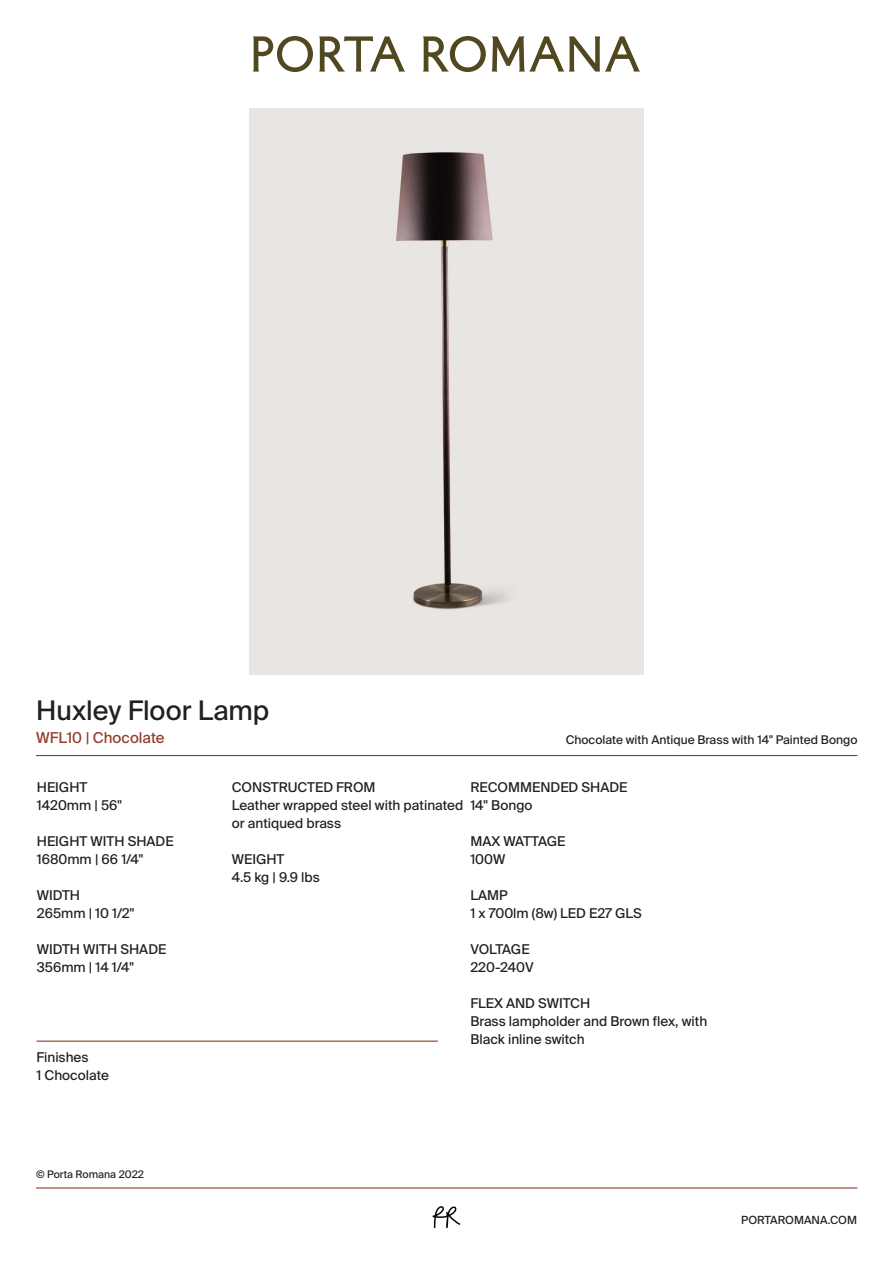
<style>
.page{position:relative;width:893px;height:1263px;background:#fff}
.page>*{position:absolute;margin:0;border:0;box-sizing:border-box;transform-origin:0 0}
.t1{font:27px "Suisse Intl";color:#231f20}
.t2{font:15px "Suisse Intl";color:#943b2a}
.t3{font:13.5px/18px "Suisse Intl";color:#231f20}
.t4{font:12px "Suisse Intl";color:#231f20}
.t5{font:11.25px "Suisse Intl";color:#231f20}
.t6{font:10.5px "Suisse Intl";color:#231f20}
</style>
<div class="page">
<hr style="left:36px;top:755px;width:821px;height:1px;background:#943b2a">
<div style="left:250px;top:108px;width:393px;height:566px;background:#e9e5e2"></div>
<svg style="left:253px;top:36px;width:60px;height:36px"></svg>
<svg style="left:319px;top:36px;width:86px;height:36px"></svg>
<svg style="left:423px;top:36px;width:63px;height:36px"></svg>
<svg style="left:492px;top:36px;width:148px;height:36px"></svg>
<hr style="left:36px;top:1040px;width:402px;height:2px;background:#943b2a">
<svg style="left:433px;top:1206px;width:27px;height:22px"></svg>
<hr style="left:36px;top:1187px;width:821px;height:1px;background:#943b2a">
<h1 class="t1" style="left:36px;top:695px;width:235px">Huxley Floor Lamp</h1>
<p class="t2" style="left:36px;top:729px;width:130px">WFL10 | Chocolate</p>
<p class="t4" style="left:566px;top:733px;width:293px">Chocolate with Antique Brass with 14" Painted Bongo</p>
<p class="t3" style="left:37px;top:778px;width:87px">HEIGHT<br>1420mm | 56"</p>
<p class="t3" style="left:37px;top:832px;width:138px">HEIGHT WITH SHADE<br>1680mm | 66 1/4"</p>
<p class="t3" style="left:37px;top:886px;width:99px">WIDTH<br>265mm | 10 1/2"</p>
<p class="t3" style="left:37px;top:940px;width:131px">WIDTH WITH SHADE<br>356mm | 14 1/4"</p>
<p class="t3" style="left:36px;top:1048px;width:74px">Finishes<br>1 Chocolate</p>
<p class="t6" style="left:36px;top:1168px;width:109px">© Porta Romana 2022</p>
<p class="t3" style="left:232px;top:778px;width:233px">CONSTRUCTED FROM<br>Leather wrapped steel with patinated or antiqued brass</p>
<p class="t3" style="left:232px;top:850px;width:89px">WEIGHT<br>4.5 kg | 9.9 lbs</p>
<p class="t3" style="left:470px;top:778px;width:159px">RECOMMENDED SHADE<br>14" Bongo</p>
<p class="t3" style="left:470px;top:832px;width:97px">MAX WATTAGE<br>100W</p>
<p class="t3" style="left:470px;top:886px;width:173px">LAMP<br>1 x 700lm (8w) LED E27 GLS</p>
<p class="t3" style="left:470px;top:940px;width:65px">VOLTAGE<br>220-240V</p>
<p class="t3" style="left:470px;top:994px;width:238px">FLEX AND SWITCH<br>Brass lampholder and Brown flex, with<br>Black inline switch</p>
<p class="t5" style="left:741px;top:1213px;width:117px">PORTAROMANA.COM</p>
</div>
